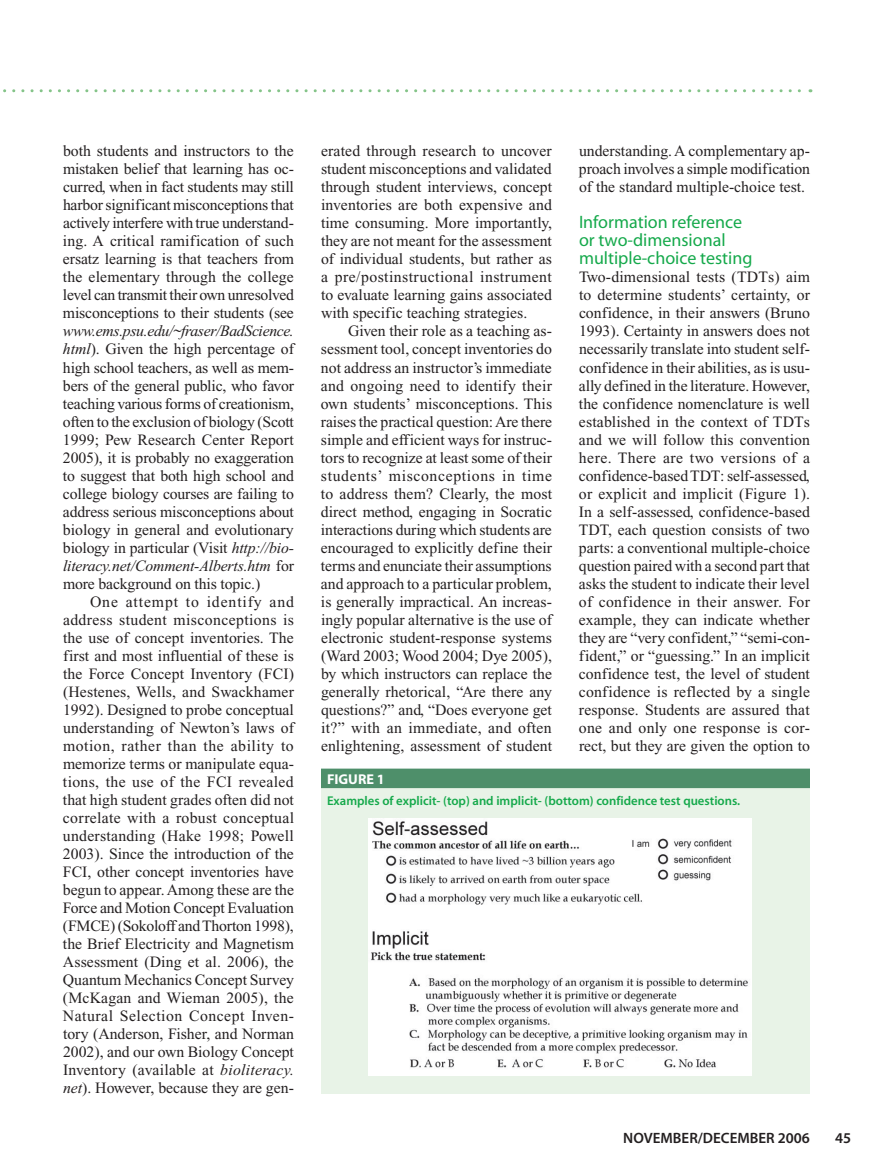
<style>
.page{position:relative;width:891px;height:1175px;background:#fff}
.page>*{position:absolute;margin:0;border:0;box-sizing:border-box;transform-origin:0 0}
.t1{font:18px/18px "Myriad MM 400 600";color:#15a94b}
.t2{font:15.75px/18px "Times New Roman";color:#231f20;text-align:justify}
.t3{font:15px "Myriad MM 565 600";color:#231f20}
.t4{font:14.25px "Myriad MM 700 600";color:#fff}
.t5{font:12.75px "Myriad MM 565 600";color:#15a94b}
.s1{font-style:italic}
</style>
<div class="page">
<svg style="left:3px;top:89px;width:808px;height:3px"></svg>
<div style="left:321px;top:770px;width:489px;height:323px;background:#e8f3e7"></div>
<div style="left:321px;top:768px;width:489px;height:20px;background:#4e8f6a"></div>
<img style="left:368px;top:818px;width:384px;height:257px">
<p class="t2" style="left:63px;top:142px;width:233px">both students and instructors to the mistaken belief that learning has oc&shy;curred, when in fact students may still harbor significant misconceptions that actively interfere with true understand&shy;ing. A critical ramification of such ersatz learning is that teachers from the elementary through the college level can transmit their own unresolved misconceptions to their students (see</p>
<p class="t2" style="left:63px;top:322px;width:233px"><span class="s1">www.ems.psu.edu/~fraser/BadScience. html</span>). Given the high percentage of high school teachers, as well as mem&shy;bers of the general public, who favor teaching various forms of creationism, often to the exclusion of biology (Scott 1999; Pew Research Center Report 2005), it is probably no exaggeration to suggest that both high school and college biology courses are failing to address serious misconceptions about biology in general and evolutionary biology in particular (Visit <span class="s1">http://bio&shy;literacy.net/Comment-Alberts.htm</span> for more background on this topic.)</p>
<p class="t2" style="left:63px;top:592px;width:233px;text-indent:27px">One attempt to identify and address student misconceptions is the use of concept inventories. The first and most influential of these is the Force Concept Inventory (FCI) (Hestenes, Wells, and Swackhamer 1992). Designed to probe conceptual understanding of Newton’s laws of motion, rather than the ability to memorize terms or manipulate equa&shy;tions, the use of the FCI revealed that high student grades often did not correlate with a robust conceptual understanding (Hake 1998; Powell 2003). Since the introduction of the FCI, other concept inventories have begun to appear. Among these are the Force and Motion Concept Evaluation (FMCE) (Sokoloff and Thorton 1998), the Brief Electricity and Magnetism Assessment (Ding et al. 2006), the Quantum Mechanics Concept Survey (McKagan and Wieman 2005), the Natural Selection Concept Inven&shy;tory (Anderson, Fisher, and Norman 2002), and our own Biology Concept Inventory (available at <span class="s1">bioliteracy. net</span>). However, because they are gen-</p>
<p class="t2" style="left:321px;top:142px;width:233px">erated through research to uncover student misconceptions and validated through student interviews, concept inventories are both expensive and time consuming. More importantly, they are not meant for the assessment of individual students, but rather as a pre/postinstructional instrument to evaluate learning gains associated with specific teaching strategies.</p>
<p class="t2" style="left:321px;top:322px;width:233px;text-indent:27px">Given their role as a teaching as&shy;sessment tool, concept inventories do not address an instructor’s immediate and ongoing need to identify their own students’ misconceptions. This raises the practical question: Are there simple and efficient ways for instruc&shy;tors to recognize at least some of their students’ misconceptions in time to address them? Clearly, the most direct method, engaging in Socratic interactions during which students are encouraged to explicitly define their terms and enunciate their assumptions and approach to a particular problem, is generally impractical. An increas&shy;ingly popular alternative is the use of electronic student-response systems (Ward 2003; Wood 2004; Dye 2005), by which instructors can replace the generally rhetorical, “Are there any questions?” and, “Does everyone get it?” with an immediate, and often enlightening, assessment of student</p>
<p class="t2" style="left:579px;top:142px;width:233px">understanding. A complementary ap&shy;proach involves a simple modification of the standard multiple-choice test.</p>
<p class="t1" style="left:579px;top:214px;width:175px">Information reference or two-dimensional multiple-choice testing</p>
<p class="t2" style="left:579px;top:268px;width:233px">Two-dimensional tests (TDTs) aim to determine students’ certainty, or confidence, in their answers (Bruno 1993). Certainty in answers does not necessarily translate into student self&shy;confidence in their abilities, as is usu&shy;ally defined in the literature. However, the confidence nomenclature is well established in the context of TDTs and we will follow this convention here. There are two versions of a confidence-based TDT: self-assessed, or explicit and implicit (Figure 1).<br>In a self-assessed, confidence-based TDT, each question consists of two parts: a conventional multiple-choice question paired with a second part that asks the student to indicate their level of confidence in their answer. For example, they can indicate whether they are “very confident,” “semi-con&shy;fident,” or “guessing.” In an implicit confidence test, the level of student confidence is reflected by a single response. Students are assured that one and only one response is cor&shy;rect, but they are given the option to</p>
<p class="t4" style="left:327px;top:772px;width:59px">FIGURE 1</p>
<p class="t5" style="left:327px;top:794px;width:415px">Examples of explicit- (top) and implicit- (bottom) confidence test questions.</p>
<p class="t3" style="left:623px;top:1131px;width:188px">NOVEMBER/DECEMBER 2006</p>
<p class="t3" style="left:835px;top:1131px;width:18px">45</p>
</div>
